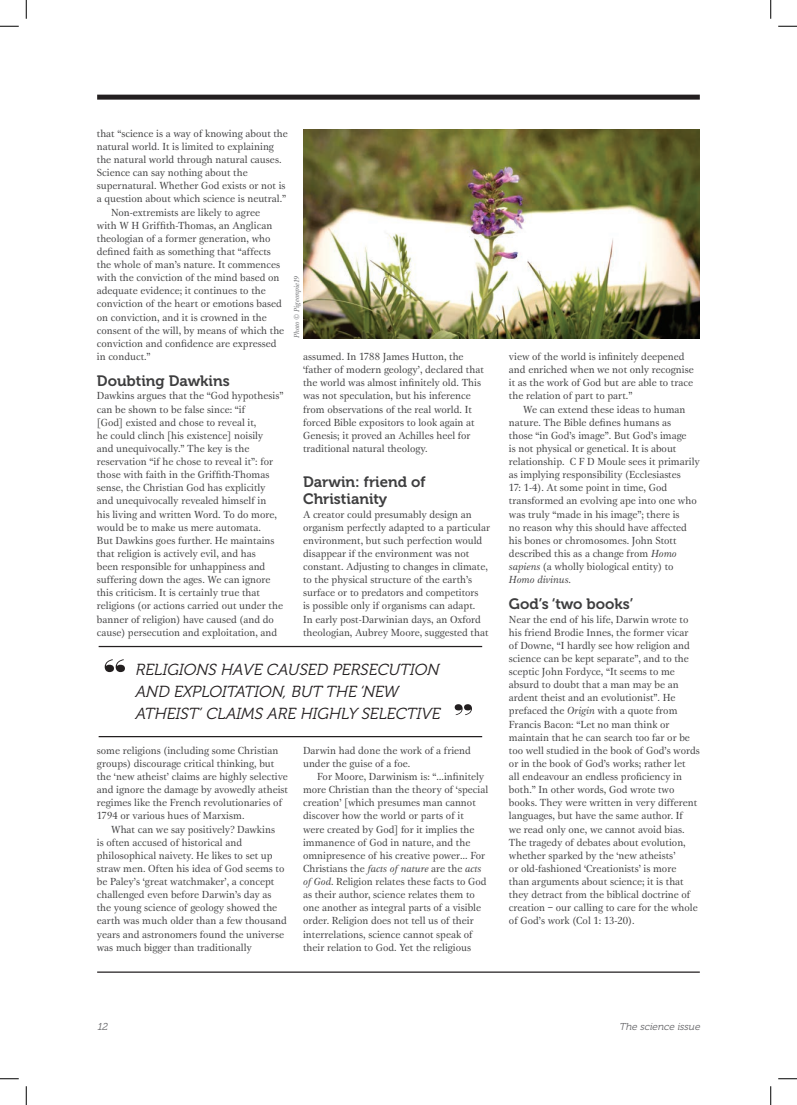
<style>
.page{position:relative;width:797px;height:1105px;background:#fff}
.page>*{position:absolute;margin:0;border:0;box-sizing:border-box;transform-origin:0 0}
.t1{font:italic 16px/22.1px "Museo 300";color:#231f20}
.Main_body{font:15px "Museo 700";color:#3e3e3f}
.Main_body-2{font:10.62px/13.1px "Gamma EF";color:#3e3e3f}
.t2{font:italic 10px "Museo 300";color:#636366}
.t3{font:italic 7.5px "Gamma EF";color:#6c6d70}
.s1{font-style:italic}
</style>
<div class="page">
<img style="left:303px;top:129px;width:396px;height:209px">
<svg style="left:454px;top:704px;width:18px;height:11px"></svg>
<svg style="left:105px;top:659px;width:20px;height:13px"></svg>
<hr style="left:99px;top:646px;width:383px;height:1px;background:#231f20">
<hr style="left:99px;top:736px;width:383px;height:1px;background:#231f20">
<div style="left:97px;top:95px;width:602px;height:5px;background:#231f20"></div>
<hr style="left:97px;top:971px;width:602px;height:2px;background:#231f20">
<svg style="left:0;top:25px;width:19px;height:2px"></svg>
<svg style="left:778px;top:25px;width:19px;height:2px"></svg>
<svg style="left:0;top:1078px;width:19px;height:1px"></svg>
<svg style="left:778px;top:1078px;width:19px;height:1px"></svg>
<svg style="left:25px;top:0;width:2px;height:19px"></svg>
<svg style="left:25px;top:1086px;width:2px;height:19px"></svg>
<svg style="left:770px;top:0;width:1px;height:19px"></svg>
<svg style="left:770px;top:1086px;width:1px;height:19px"></svg>
<p class="Main_body-2" style="left:97px;top:127px;width:192px">that “science is a way of knowing about the natural world. It is limited to explaining the natural world through natural causes.<br>Science can say nothing about the supernatural. Whether God exists or not is a question about which science is neutral.”</p>
<p class="Main_body-2" style="left:97px;top:205px;width:189px;text-indent:14px">Non-extremists are likely to agree<br>with W H Griffith-Thomas, an Anglican theologian of a former generation, who defined faith as something that “affects the whole of man’s nature. It commences with the conviction of the mind based on adequate evidence; it continues to the conviction of the heart or emotions based on conviction, and it is crowned in the consent of the will, by means of which the conviction and confidence are expressed in conduct.”</p>
<p class="Main_body" style="left:97px;top:373px;width:134px">Doubting Dawkins</p>
<p class="Main_body-2" style="left:97px;top:389px;width:188px">Dawkins argues that the “God hypothesis” can be shown to be false since: “if<br>[God] existed and chose to reveal it,<br>he could clinch [his existence] noisily<br>and unequivocally.” The key is the reservation “if he chose to reveal it”: for those with faith in the Griffith-Thomas sense, the Christian God has explicitly and unequivocally revealed himself in<br>his living and written Word. To do more, would be to make us mere automata.<br>But Dawkins goes further. He maintains that religion is actively evil, and has<br>been responsible for unhappiness and suffering down the ages. We can ignore this criticism. It is certainly true that religions (or actions carried out under the banner of religion) have caused (and do cause) persecution and exploitation, and</p>
<p class="t3" style="left:292px;top:338px;width:64px;rotate:-90deg">Photo © Pigeonpie19</p>
<p class="Main_body-2" style="left:303px;top:350px;width:182px">assumed. In 1788 James Hutton, the ‘father of modern geology’, declared that the world was almost infinitely old. This was not speculation, but his inference from observations of the real world. It forced Bible expositors to look again at Genesis; it proved an Achilles heel for traditional natural theology.</p>
<p class="Main_body" style="left:303px;top:491px;width:86px">Christianity</p>
<p class="Main_body-2" style="left:303px;top:507px;width:189px">A creator could presumably design an organism perfectly adapted to a particular environment, but such perfection would disappear if the environment was not constant. Adjusting to changes in climate, to the physical structure of the earth’s surface or to predators and competitors<br>is possible only if organisms can adapt.<br>In early post-Darwinian days, an Oxford theologian, Aubrey Moore, suggested that</p>
<p class="Main_body" style="left:303px;top:473px;width:124px">Darwin: friend of</p>
<p class="t1" style="left:135px;top:658px;width:310px">RELIGIONS HAVE CAUSED PERSECUTION<br>AND EXPLOITATION,BUT THE ‘NEW<br>ATHEIST’CLAIMS ARE HIGHLY SELECTIVE</p>
<p class="Main_body-2" style="left:97px;top:743px;width:193px">some religions (including some Christian groups) discourage critical thinking, but the ‘new atheist’ claims are highly selective and ignore the damage by avowedly atheist regimes like the French revolutionaries of 1794 or various hues of Marxism.</p>
<p class="Main_body-2" style="left:97px;top:822px;width:191px;text-indent:14px">What can we say positively? Dawkins<br>is often accused of historical and philosophical naivety. He likes to set up straw men. Often his idea of God seems to be Paley’s ‘great watchmaker’, a concept challenged even before Darwin’s day as the young science of geology showed the earth was much older than a few thousand years and astronomers found the universe was much bigger than traditionally</p>
<p class="Main_body-2" style="left:303px;top:744px;width:169px">Darwin had done the work of a friend under the guise of a foe.</p>
<p class="Main_body-2" style="left:303px;top:770px;width:187px;text-indent:14px">For Moore, Darwinism is: “…infinitely more Christian than the theory of ‘special creation’ [which presumes man cannot discover how the world or parts of it<br>were created by God] for it implies the immanence of God in nature, and the omnipresence of his creative power… For Christians the <span class="s1">facts of nature</span> are the <span class="s1">acts of God</span>. Religion relates these facts to God as their author, science relates them to one another as integral parts of a visible order. Religion does not tell us of their interrelations, science cannot speak of their relation to God. Yet the religious</p>
<p class="Main_body-2" style="left:509px;top:350px;width:186px">view of the world is infinitely deepened and enriched when we not only recognise it as the work of God but are able to trace the relation of part to part.”</p>
<p class="Main_body-2" style="left:509px;top:402px;width:192px;text-indent:14px">We can extend these ideas to human nature. The Bible defines humans as<br>those “in God’s image”. But God’s image<br>is not physical or genetical. It is about relationship. C F D Moule sees it primarily as implying responsibility (Ecclesiastes<br>17: 1-4). At some point in time, God transformed an evolving ape into one who was truly “made in his image”; there is<br>no reason why this should have affected his bones or chromosomes. John Stott described this as a change from <span class="s1">Homo sapiens</span> (a wholly biological entity) to <span class="s1">Homo divinus</span>.</p>
<p class="Main_body" style="left:509px;top:596px;width:126px">God’s ‘two books’</p>
<p class="Main_body-2" style="left:509px;top:612px;width:192px">Near the end of his life, Darwin wrote to his friend Brodie Innes, the former vicar of Downe, “I hardly see how religion and science can be kept separate”, and to the sceptic John Fordyce, “It seems to me absurd to doubt that a man may be an ardent theist and an evolutionist”. He prefaced the <span class="s1">Origin</span> with a quote from Francis Bacon: “Let no man think or maintain that he can search too far or be too well studied in the book of God’s words or in the book of God’s works; rather let<br>all endeavour an endless proficiency in both.” In other words, God wrote two books. They were written in very different languages, but have the same author. If<br>we read only one, we cannot avoid bias.<br>The tragedy of debates about evolution, whether sparked by the ‘new atheists’<br>or old-fashioned ‘Creationists’ is more<br>than arguments about science; it is that they detract from the biblical doctrine of creation – our calling to care for the whole of God’s work (Col 1: 13-20).</p>
<p class="t2" style="left:97px;top:1021px;width:14px">12</p>
<p class="t2" style="left:619px;top:1021px;width:84px">The science issue</p>
</div>
